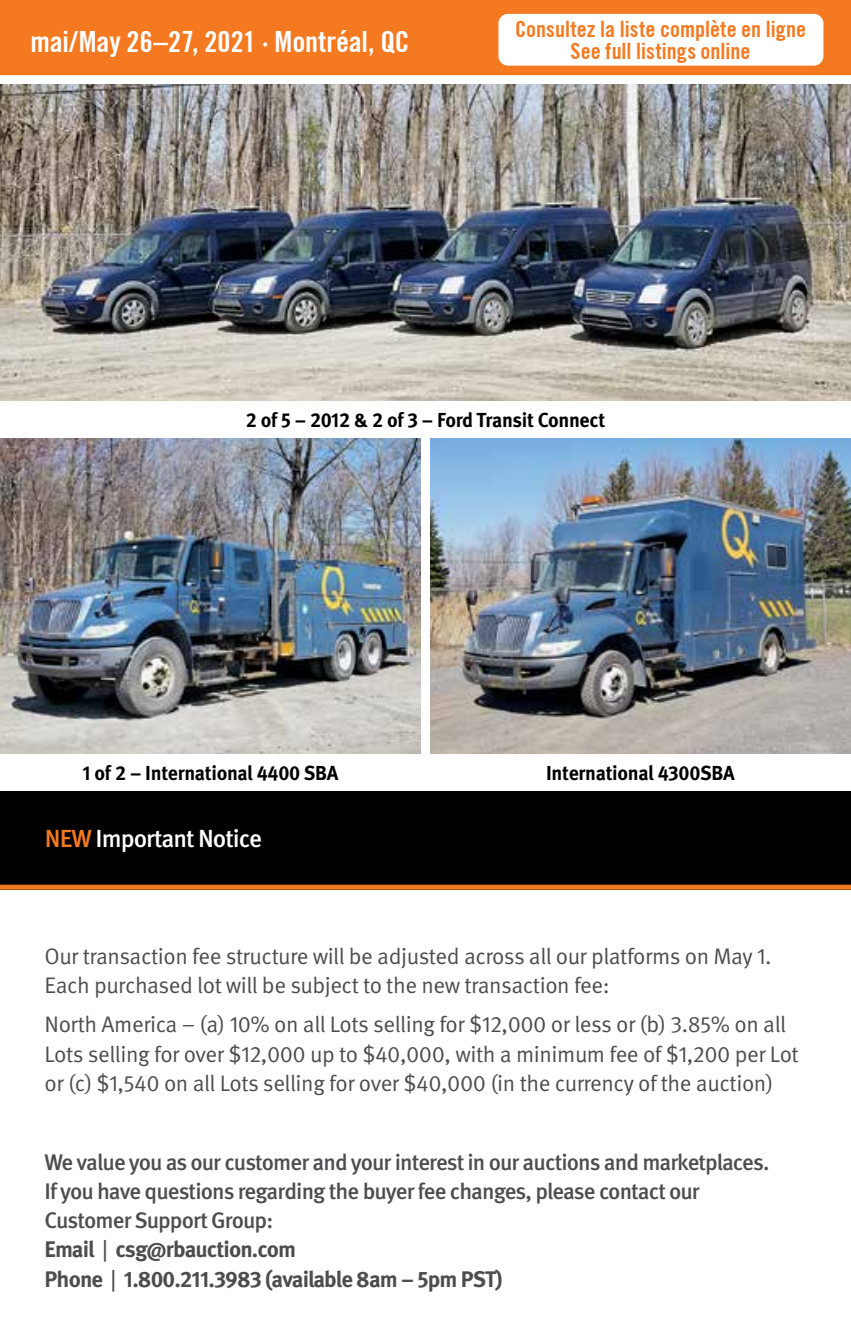
<style>
.page{position:relative;width:851px;height:1337px;background:#fff}
.page>*{position:absolute;margin:0;border:0;box-sizing:border-box;transform-origin:0 0}
.t1{font:700 condensed 29.25px "Trade Gothic No.20";letter-spacing:-.005em;color:#fff}
.t2{font:500 24.75px "Meta Pro";letter-spacing:-.04em;color:#fff}
.t3{font:22.5px/29.2px "Meta Pro";letter-spacing:-.02em;color:#4d4d4f}
.t4{font:500 22.5px/29.2px "Meta Pro";letter-spacing:-.04em;color:#4d4d4f}
.t5{font:700 condensed 22.5px "Trade Gothic No.20";color:#f47920}
.t6{font:700 20.25px "Meta Pro";letter-spacing:-.015em;color:#000}
.s1{color:#f47920}
.s2{font-weight:700}
.s3{font-weight:400}
</style>
<div class="page">
<img style="left:430px;top:438px;width:420px;height:315px">
<img style="left:0;top:84px;width:850px;height:317px">
<img style="left:0;top:438px;width:421px;height:315px">
<div style="left:0;top:791px;width:850px;height:98px;background:#000"></div>
<div style="left:0;top:884px;width:850px;height:5px;background:#f47920"></div>
<div style="left:0;top:0;width:850px;height:76px;background:#f47920"></div>
<div style="left:498px;top:14px;width:325px;height:52px;background:#fff;border-radius:10px"></div>
<h1 class="t1" style="left:30px;top:23px;width:380px">mai/May 26–27, 2021 · Montréal, QC</h1>
<p class="t5" style="left:515px;top:15px;width:292px">Consultez la liste complète en ligne</p>
<p class="t5" style="left:570px;top:37px;width:181px">See full listings online</p>
<p class="t6" style="left:246px;top:404px;width:361px">2 of 5 – 2012 &amp; 2 of 3 – Ford Transit Connect</p>
<p class="t6" style="left:82px;top:757px;width:257px">1 of 2 – International 4400 SBA</p>
<p class="t2" style="left:45px;top:819px;width:219px"><span class="s1">NEW</span> Important Notice</p>
<p class="t6" style="left:546px;top:757px;width:190px">International 4300SBA</p>
<p class="t3" style="left:45px;top:940px;width:728px">Our transaction fee structure will be adjusted across all our platforms on May 1.<br>Each purchased lot will be subject to the new transaction fee:</p>
<p class="t3" style="left:45px;top:1008px;width:755px">North America – (a) 10% on all Lots selling for $12,000 or less or (b) 3.85% on all<br>Lots selling for over $12,000 up to $40,000, with a minimum fee of $1,200 per Lot or (c) $1,540 on all Lots selling for over $40,000 (in the currency of the auction)</p>
<p class="t4" style="left:45px;top:1145px;width:726px">We value you as our customer and your interest in our auctions and marketplaces.<br>If you have questions regarding the buyer fee changes, please contact our Customer Support Group:<br><span class="s2">Email</span> <span class="s3">|</span> <span class="s2">csg@rbauction.com<br>Phone</span> <span class="s3">|</span> <span class="s2">1.800.211.3983 (available 8am – 5pm PST)</span></p>
</div>
